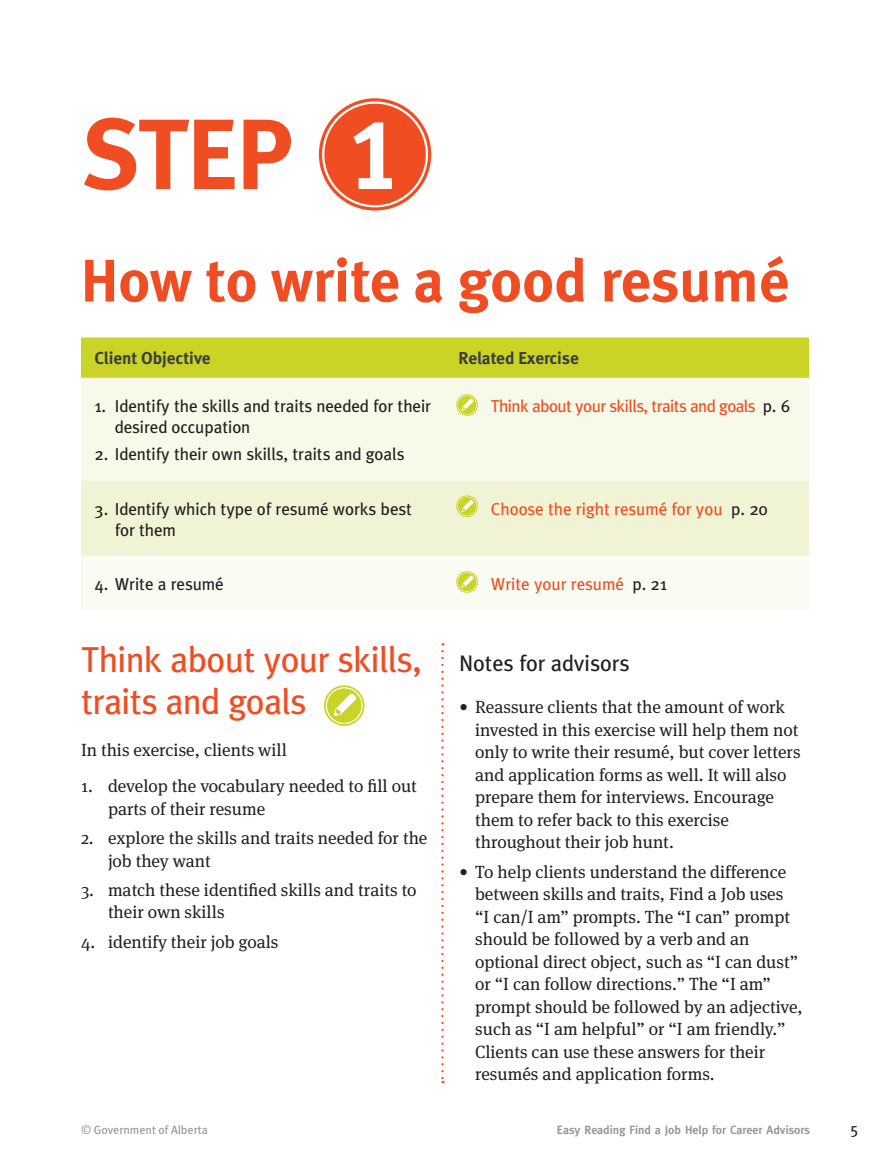
<style>
.page{position:relative;width:891px;height:1161px;background:#fff}
.page>*{position:absolute;margin:0;border:0;box-sizing:border-box;transform-origin:0 0}
.Step{font:99.75px "Meta Bold LF";color:#f04d22}
.A_Head{font:60px "Meta Bold LF";color:#f04d22}
.B_Head{font:36px/42px "Meta";letter-spacing:-.015em;color:#f04d22}
.C_Head{font:22.5px "Meta";color:#231f20}
.Body_-_Numbered_Lett{font:17.7px/22.5px "Meta Serif";color:#231f20}
.Body{font:17.7px "Meta Serif";color:#231f20}
.t1{font:17.25px/21px "Meta";color:#231f20}
.Chart_-_Body{font:17.25px "Meta";color:#f04d22}
.Chart_-_Body-2{font:17.25px "Meta";letter-spacing:-.03em;color:#f04d22}
.Chart_-_Heads{font:17.25px "Meta Bold LF";color:#3e3e3f}
.t2{font:15.75px "Meta";color:#231f20}
.t3{font:12px "Meta Plus Demi";color:#939598}
.t4{font:12px "Meta";color:#939598}
.s1{color:#fff}
.s2{color:#231f20}
</style>
<div class="page">
<div style="left:319px;top:98px;width:112px;height:113px;background:#f04d22;border-radius:50%"></div>
<div style="left:322px;top:101px;width:106px;height:106px;border:2px solid #fff;border-radius:50%"></div>
<svg style="left:325px;top:686px;width:39px;height:39px"></svg>
<div style="left:324px;top:685px;width:40px;height:41px;border:2px solid #c9d426;border-radius:50%"></div>
<div style="left:327px;top:688px;width:34px;height:35px;background:#c9d426;border-radius:50%"></div>
<svg style="left:334px;top:693px;width:23px;height:23px"></svg>
<div style="left:81px;top:338px;width:728px;height:40px;background:#c9d426"></div>
<div style="left:81px;top:378px;width:728px;height:103px;background:#f8fae9"></div>
<div style="left:81px;top:481px;width:728px;height:75px;background:#f1f4d4"></div>
<svg style="left:441px;top:643px;width:3px;height:440px"></svg>
<svg style="left:457px;top:395px;width:20px;height:20px"></svg>
<div style="left:456px;top:394px;width:22px;height:22px;border:1px solid #c9d426;border-radius:50%"></div>
<div style="left:458px;top:396px;width:18px;height:18px;background:#c9d426;border-radius:50%"></div>
<svg style="left:461px;top:398px;width:13px;height:13px"></svg>
<svg style="left:457px;top:496px;width:20px;height:20px"></svg>
<div style="left:456px;top:495px;width:22px;height:22px;border:1px solid #c9d426;border-radius:50%"></div>
<div style="left:458px;top:497px;width:18px;height:18px;background:#c9d426;border-radius:50%"></div>
<svg style="left:461px;top:500px;width:13px;height:12px"></svg>
<div style="left:81px;top:556px;width:728px;height:54px;background:#fafcf4"></div>
<p class="Step" style="left:81px;top:95px;width:323px">STEP <span class="s1">1</span></p>
<p class="A_Head" style="left:81px;top:245px;width:710px">How to write a good resumé</p>
<p class="Chart_-_Heads" style="left:94px;top:348px;width:118px">Client Objective</p>
<p class="Chart_-_Heads" style="left:459px;top:348px;width:122px">Related Exercise</p>
<p class="t1" style="left:115px;top:395px;width:318px;text-indent:-20px">1. Identify the skills and traits needed for their desired occupation</p>
<p class="t1" style="left:94px;top:444px;width:311px">2. Identify their own skills, traits and goals</p>
<p class="Chart_-_Body-2" style="left:491px;top:396px;width:301px">Think about your skills, traits and goals <span class="s2">p. 6</span></p>
<p class="t1" style="left:115px;top:498px;width:299px;text-indent:-20px">3. Identify which type of resumé works best for them</p>
<p class="Chart_-_Body" style="left:491px;top:499px;width:278px">Choose the right resumé for you <span class="s2">p. 20</span></p>
<p class="t1" style="left:94px;top:573px;width:131px">4. Write a resumé</p>
<p class="Chart_-_Body" style="left:491px;top:574px;width:177px">Write your resumé <span class="s2">p. 21</span></p>
<p class="B_Head" style="left:81px;top:638px;width:342px">Think about your skills, traits and goals</p>
<p class="Body" style="left:81px;top:735px;width:207px">In this exercise, clients will</p>
<p class="Body_-_Numbered_Lett" style="left:108px;top:773px;width:310px;text-indent:-27px">1. develop the vocabulary needed to fill out parts of their resume</p>
<p class="Body_-_Numbered_Lett" style="left:108px;top:825px;width:321px;text-indent:-27px">2. explore the skills and traits needed for the job they want</p>
<p class="Body_-_Numbered_Lett" style="left:108px;top:877px;width:310px;text-indent:-27px">3. match these identified skills and traits to their own skills</p>
<p class="Body_-_Numbered_Lett" style="left:81px;top:928px;width:199px">4. identify their job goals</p>
<p class="C_Head" style="left:459px;top:650px;width:172px">Notes for advisors</p>
<p class="Body_-_Numbered_Lett" style="left:475px;top:694px;width:327px;text-indent:-16px">• Reassure clients that the amount of work invested in this exercise will help them not only to write their resumé, but cover letters and application forms as well. It will also prepare them for interviews. Encourage them to refer back to this exercise throughout their job hunt.</p>
<p class="Body_-_Numbered_Lett" style="left:475px;top:859px;width:329px;text-indent:-16px">• To help clients understand the difference between skills and traits, Find a Job uses<br>“I can/I am” prompts. The “I can” prompt should be followed by a verb and an optional direct object, such as “I can dust” or “I can follow directions.” The “I am” prompt should be followed by an adjective, such as “I am helpful” or “I am friendly.” Clients can use these answers for their resumés and application forms.</p>
<p class="t4" style="left:81px;top:1123px;width:128px">© Government of Alberta</p>
<p class="t3" style="left:557px;top:1123px;width:255px">Easy Reading Find a Job Help for Career Advisors</p>
<p class="t2" style="left:850px;top:1119px;width:9px">5</p>
</div>
